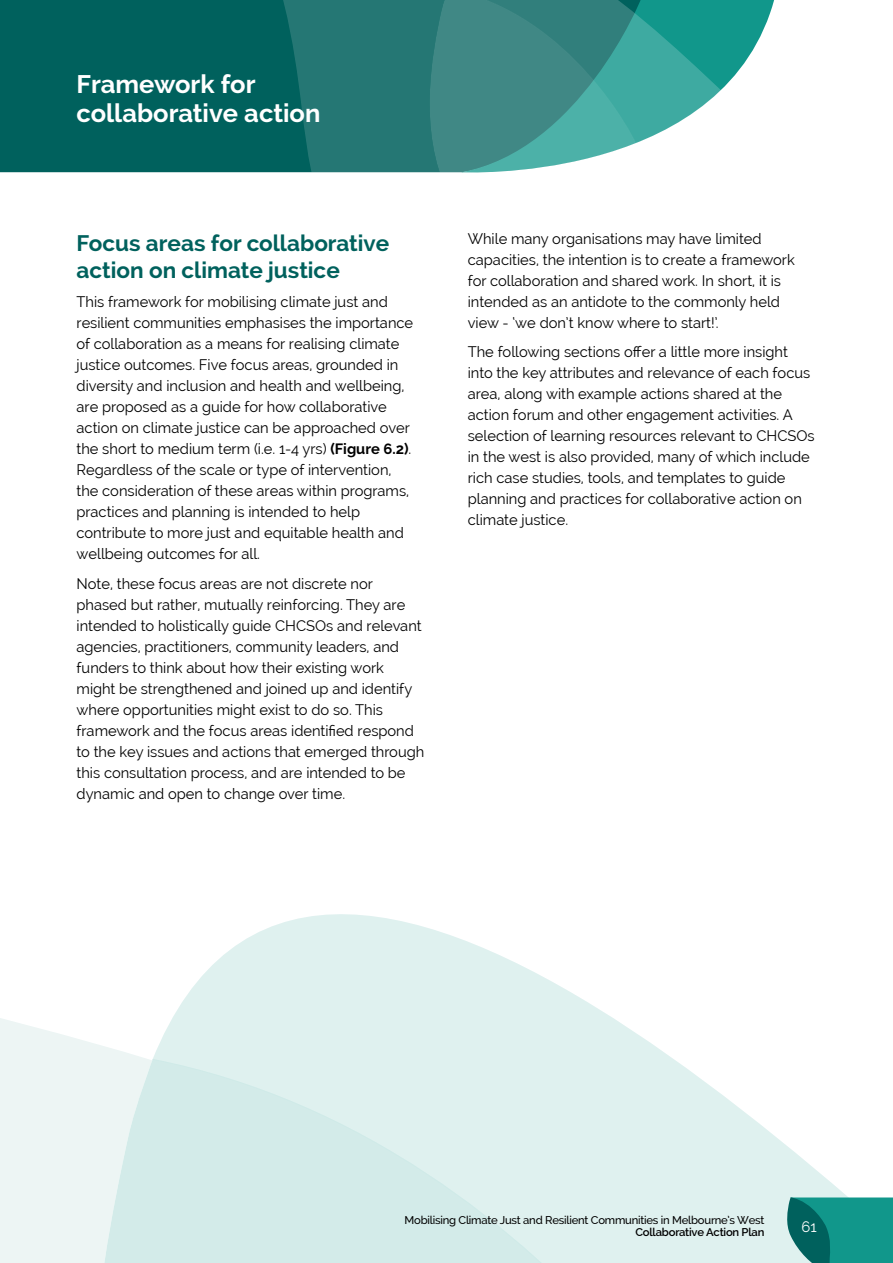
<style>
.page{position:relative;width:893px;height:1263px;background:#fff}
.page>*{position:absolute;margin:0;border:0;box-sizing:border-box;transform-origin:0 0}
.Big_heading{font:700 25.5px/28.5px "Raleway";color:#fff}
.Middle_Heading{font:700 22.5px/27px "Raleway";color:#00615d}
.TEXT{font:15px/21px "Raleway";color:#000}
.TEXT-2{font:15px "Raleway";color:#fff}
.t1{font:500 11.25px "Raleway";letter-spacing:-.02em;color:#000}
.t2{font:600 11.25px "Raleway";letter-spacing:-.02em;color:#000}
.s1{font-weight:700}
</style>
<div class="page">
<svg style="left:0;top:1018px;width:152px;height:245px;fill:#edf5f4"></svg>
<svg style="left:152px;top:914px;width:696px;height:349px;fill:#dff1ef"></svg>
<div style="left:0;top:0;width:266px;height:172px;background:#00615d"></div>
<svg style="left:266px;top:0;width:182px;height:173px;fill:#257774"></svg>
<svg style="left:448px;top:0;width:326px;height:173px"></svg>
<svg style="left:785px;top:1197px;width:108px;height:66px"></svg>
<p class="Big_heading" style="left:77px;top:70px;width:245px">Framework for collaborative action</p>
<p class="Middle_Heading" style="left:77px;top:229px;width:314px">Focus areas for collaborative action on climate justice</p>
<p class="TEXT" style="left:77px;top:291px;width:338px">This framework for mobilising climate just and resilient communities emphasises the importance of collaboration as a means for realising climate justice outcomes. Five focus areas, grounded in diversity and inclusion and health and wellbeing, are proposed as a guide for how collaborative action on climate justice can be approached over the short to medium term (i.e. 1-4 yrs) <span class="s1">(Figure 6.2)</span>.<br>Regardless of the scale or type of intervention, the consideration of these areas within programs, practices and planning is intended to help contribute to more just and equitable health and wellbeing outcomes for all.</p>
<p class="TEXT" style="left:77px;top:573px;width:349px">Note, these focus areas are not discrete nor phased but rather, mutually reinforcing. They are intended to holistically guide CHCSOs and relevant agencies, practitioners, community leaders, and funders to think about how their existing work might be strengthened and joined up and identify where opportunities might exist to do so. This framework and the focus areas identified respond to the key issues and actions that emerged through this consultation process, and are intended to be dynamic and open to change over time.</p>
<p class="TEXT" style="left:468px;top:228px;width:329px">While many organisations may have limited capacities, the intention is to create a framework for collaboration and shared work. In short, it is intended as an antidote to the commonly held view - ‘we don’t know where to start!’.</p>
<p class="TEXT" style="left:468px;top:341px;width:348px">The following sections offer a little more insight into the key attributes and relevance of each focus area, along with example actions shared at the action forum and other engagement activities. A selection of learning resources relevant to CHCSOs in the west is also provided, many of which include rich case studies, tools, and templates to guide planning and practices for collaborative action on climate justice.</p>
<p class="t1" style="left:405px;top:1214px;width:361px">Mobilising Climate Just and Resilient Communities in Melbourne’s West</p>
<p class="t2" style="left:636px;top:1226px;width:130px">Collaborative Action Plan</p>
<p class="TEXT-2" style="left:802px;top:1218px;width:17px">61</p>
</div>
